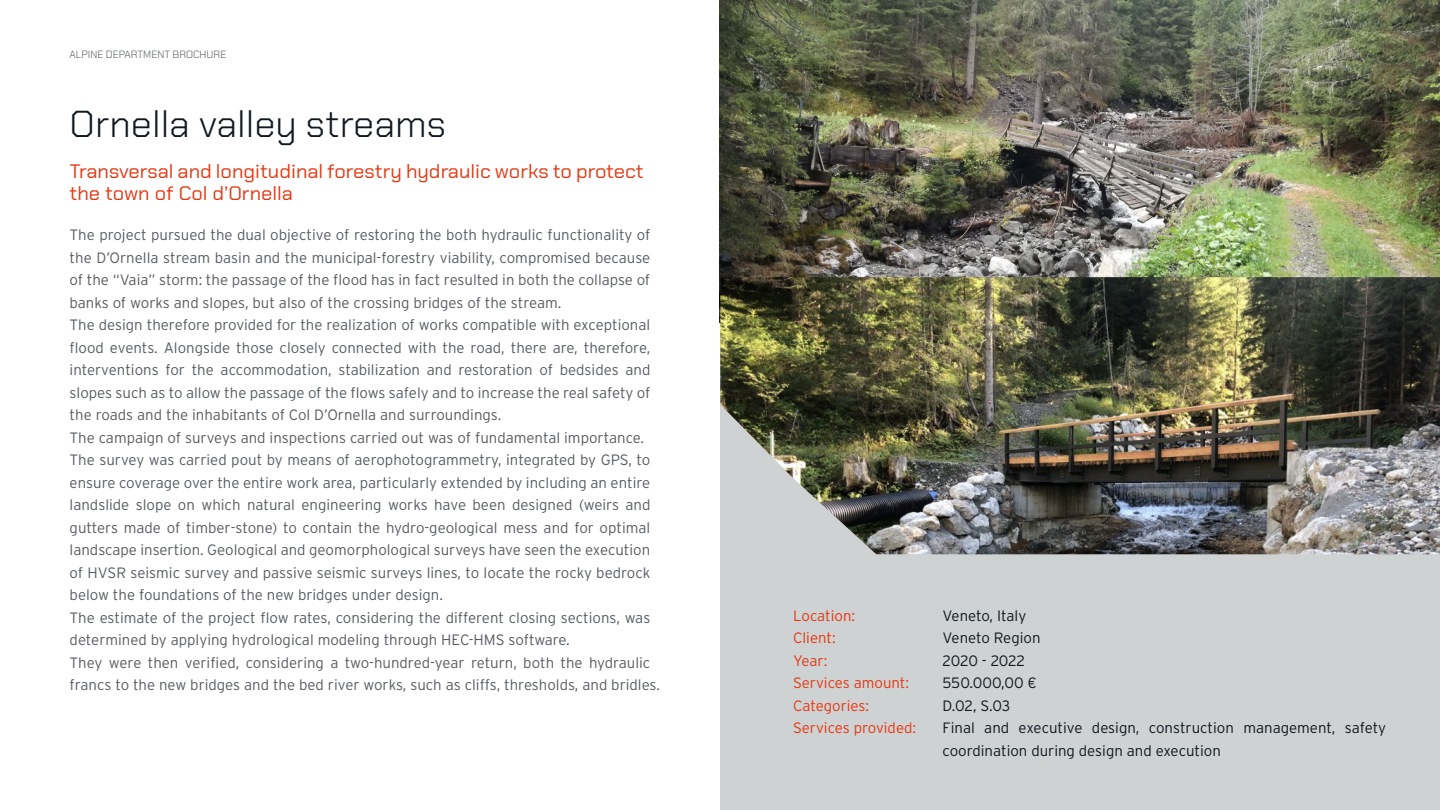
<style>
.page{position:relative;width:1440px;height:810px;background:#fff}
.page>*{position:absolute;margin:0;border:0;box-sizing:border-box;transform-origin:0 0}
.t1{font:300 37.5px "Chakra Petch";color:#101820}
.t2{font:19.5px/22.5px "Chakra Petch";color:#e63812}
.t3{font:300 15px/22.5px "Interstate";color:#585d63}
.t4{font:300 15px/22.5px "Interstate";color:#101820}
.t5{font:300 15px/22.5px "Interstate";color:#e63812}
.t6{font:300 10.5px "Chakra Petch";color:#585d63}
</style>
<div class="page">
<div style="left:720px;top:0;width:720px;height:809px;background:#cfd2d3"></div>
<img style="left:720px;top:0;width:720px;height:277px">
<img style="left:720px;top:277px;width:720px;height:277px">
<p class="t6" style="left:70px;top:48px;width:158px">ALPINE DEPARTMENT BROCHURE</p>
<h1 class="t1" style="left:70px;top:102px;width:378px">Ornella valley streams</h1>
<h2 class="t2" style="left:70px;top:160px;width:576px">Transversal and longitudinal forestry hydraulic works to protect the town of Col d’Ornella</h2>
<p class="t3" style="left:70px;top:224px;width:592px">The project pursued the dual objective of restoring the both hydraulic functionality of the D’Ornella stream basin and the municipal-forestry viability, compromised because of the “Vaia” storm: the passage of the flood has in fact resulted in both the collapse of banks of works and slopes, but also of the crossing bridges of the stream.<br>The design therefore provided for the realization of works compatible with exceptional flood events. Alongside those closely connected with the road, there are, therefore, interventions for the accommodation, stabilization and restoration of bedsides and slopes such as to allow the passage of the flows safely and to increase the real safety of the roads and the inhabitants of Col D’Ornella and surroundings.<br>The campaign of surveys and inspections carried out was of fundamental importance.<br>The survey was carried pout by means of aerophotogrammetry, integrated by GPS, to ensure coverage over the entire work area, particularly extended by including an entire landslide slope on which natural engineering works have been designed (weirs and gutters made of timber-stone) to contain the hydro-geological mess and for optimal landscape insertion. Geological and geomorphological surveys have seen the execution of HVSR seismic survey and passive seismic surveys lines, to locate the rocky bedrock below the foundations of the new bridges under design.<br>The estimate of the project flow rates, considering the different closing sections, was determined by applying hydrological modeling through HEC-HMS software.<br>They were then verified, considering a two-hundred-year return, both the hydraulic francs to the new bridges and the bed river works, such as cliffs, thresholds, and bridles.</p>
<p class="t5" style="left:793px;top:604px;width:124px">Location:<br>Client:<br>Year:<br>Services amount:<br>Categories:<br>Services provided:</p>
<p class="t4" style="left:943px;top:604px;width:445px">Veneto, Italy<br>Veneto Region<br>2020 - 2022<br>550.000,00 €<br>D.02, S.03<br>Final and executive design, construction management, safety coordination during design and execution</p>
</div>
